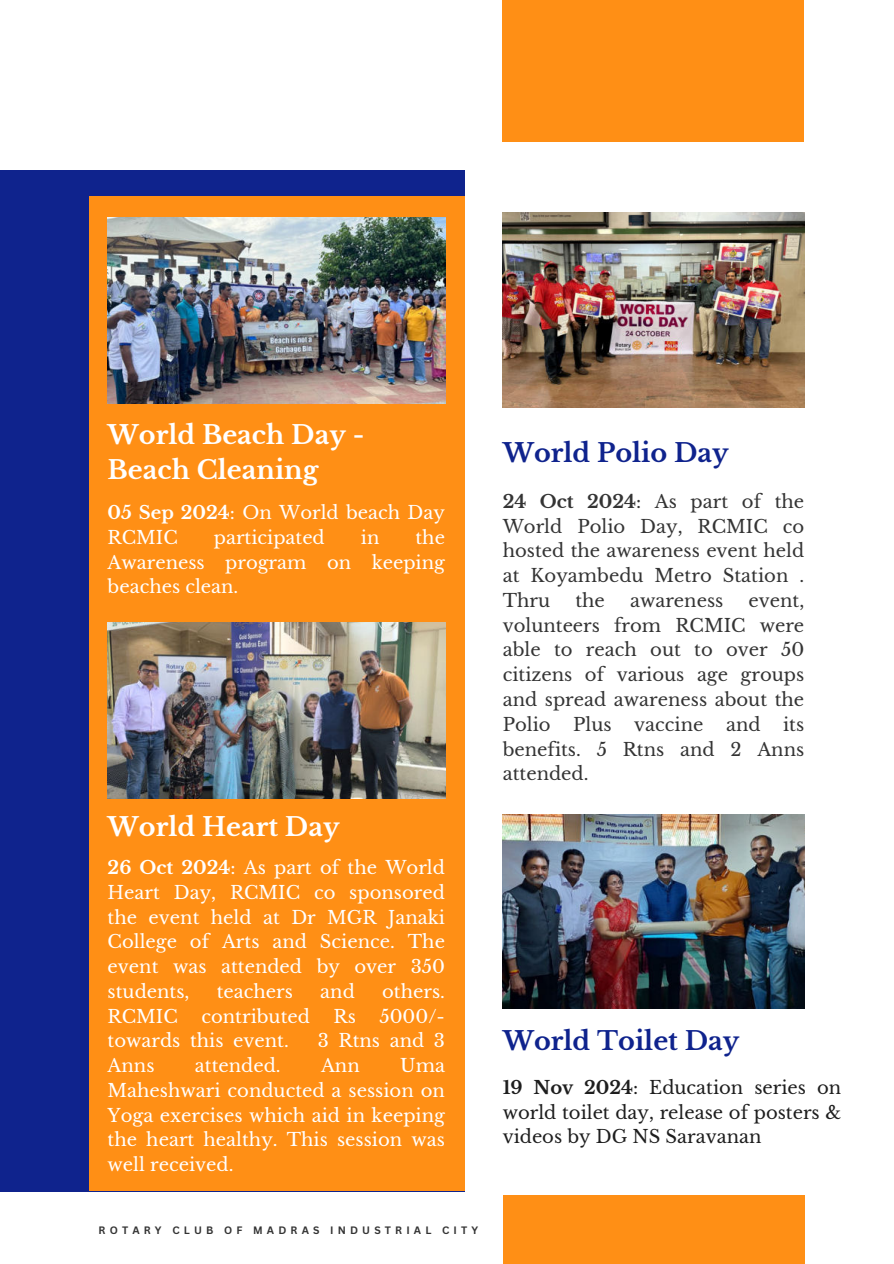
<style>
.page{position:relative;width:894px;height:1264px;background:#fff}
.page>*{position:absolute;margin:0;border:0;box-sizing:border-box;transform-origin:0 0}
.t1{font:700 25.5px/34.8px "Libre Baskerville";color:#fff}
.t2{font:700 25.5px "Libre Baskerville";color:#0f238d}
.t3{font:18px/24.8px "Libre Baskerville";color:#fff;text-align:justify}
.t4{font:18px/24.8px "Libre Baskerville";color:#343434;text-align:justify}
.t5{font:18px/24.8px "Libre Baskerville";color:#1e1e1e;text-align:justify}
.t6{font:700 10.5px "Canva Sans";letter-spacing:.395em;color:#343434}
.s1{font-weight:700}
</style>
<div class="page">
<div style="left:0;top:170px;width:464px;height:1021px;background:#0f238d"></div>
<div style="left:89px;top:196px;width:375px;height:995px;background:#ff8f15"></div>
<img style="left:108px;top:217px;width:337px;height:186px">
<img style="left:108px;top:623px;width:337px;height:175px">
<img style="left:502px;top:213px;width:302px;height:194px">
<div style="left:502px;top:0;width:302px;height:142px;background:#ff8f15"></div>
<div style="left:502px;top:1195px;width:302px;height:68px;background:#ff8f15"></div>
<img style="left:502px;top:814px;width:302px;height:194px">
<h1 class="t1" style="left:108px;top:417px;width:258px">World Beach Day -<br>Beach Cleaning</h1>
<p class="t3" style="left:108px;top:500px;width:339px"><span class="s1">05 Sep 2024</span>: On World beach Day<br>RCMIC</p>
<p class="t3" style="left:108px;top:525px;width:339px;text-indent:308px">the Awareness program on keeping beaches clean.</p>
<p class="t3" style="left:214px;top:525px;width:112px">participated</p>
<p class="t3" style="left:361px;top:525px;width:20px">in</p>
<h1 class="t1" style="left:108px;top:810px;width:233px">World Heart Day</h1>
<p class="t3" style="left:108px;top:855px;width:339px"><span class="s1">26 Oct 2024</span>: As part of the World Heart Day, RCMIC co sponsored the event held at Dr MGR Janaki College of Arts and Science. The event was attended by over 350 students,</p>
<p class="t3" style="left:217px;top:979px;width:78px">teachers</p>
<p class="t3" style="left:320px;top:979px;width:36px">and</p>
<p class="t3" style="left:382px;top:979px;width:64px">others.</p>
<p class="t3" style="left:108px;top:1003px;width:72px">RCMIC</p>
<p class="t3" style="left:201px;top:1003px;width:110px">contributed</p>
<p class="t3" style="left:333px;top:1003px;width:24px">Rs</p>
<p class="t3" style="left:379px;top:1003px;width:67px">5000/-</p>
<p class="t3" style="left:108px;top:1028px;width:183px">towards this event.</p>
<p class="t3" style="left:318px;top:1028px;width:129px">3 Rtns and 3</p>
<p class="t3" style="left:108px;top:1053px;width:48px">Anns</p>
<p class="t3" style="left:195px;top:1053px;width:87px">attended.</p>
<p class="t3" style="left:321px;top:1053px;width:40px">Ann</p>
<p class="t3" style="left:108px;top:1053px;width:339px;text-indent:292px">Uma Maheshwari conducted a session on Yoga exercises which aid in keeping the heart healthy. This session was well received.</p>
<p class="t6" style="left:99px;top:1223px;width:381px">ROTARY CLUB OF MADRAS INDUSTRIAL CITY</p>
<h1 class="t2" style="left:502px;top:437px;width:227px">World Polio Day</h1>
<p class="t4" style="left:502px;top:489px;width:303px"><span class="s1">24 Oct 2024</span>: As part of the World Polio Day, RCMIC co hosted the awareness event held at Koyambedu Metro Station .<br>Thru</p>
<p class="t4" style="left:575px;top:588px;width:31px">the</p>
<p class="t4" style="left:630px;top:588px;width:95px">awareness</p>
<p class="t4" style="left:502px;top:588px;width:303px;text-indent:246px">event, volunteers from RCMIC were able to reach out to over 50 citizens of various age groups and spread awareness about the Polio</p>
<p class="t4" style="left:573px;top:712px;width:40px">Plus</p>
<p class="t4" style="left:634px;top:712px;width:71px">vaccine</p>
<p class="t4" style="left:725px;top:712px;width:36px">and</p>
<p class="t4" style="left:502px;top:712px;width:303px;text-indent:280px">its benefits. 5 Rtns and 2 Anns attended.</p>
<h1 class="t2" style="left:502px;top:1025px;width:238px">World Toilet Day</h1>
<p class="t5" style="left:502px;top:1074px;width:340px"><span class="s1">19 Nov 2024</span>: Education series on world toilet day, release of posters &amp; videos by DG NS Saravanan</p>
</div>
